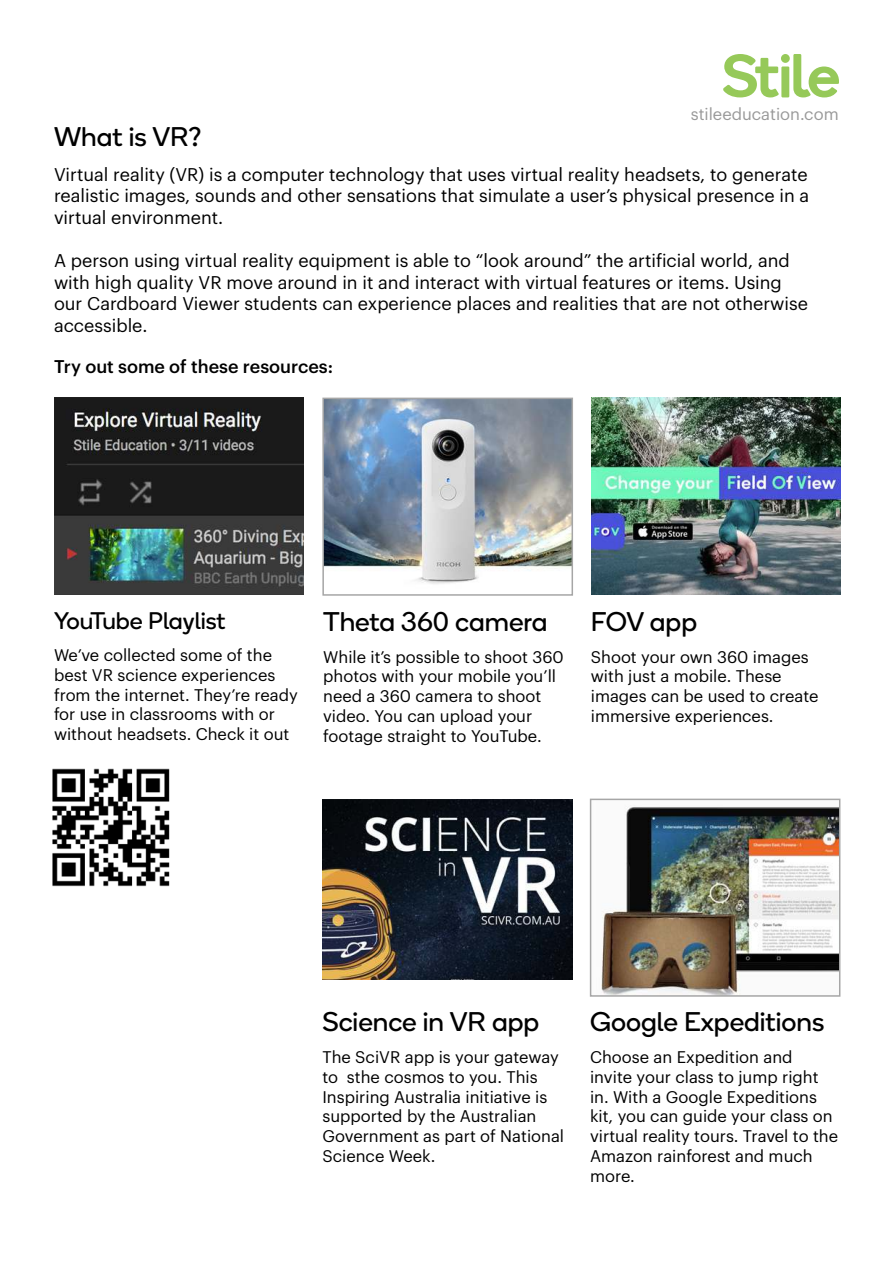
<style>
.page{position:relative;width:893px;height:1263px;background:#fff}
.page>*{position:absolute;margin:0;border:0;box-sizing:border-box;transform-origin:0 0}
.t1{font:27px "Boing";color:#000}
.t2{font:24px "Boing";color:#000}
.t3{font:18px/21.6px "Graphik";color:#000;text-align:justify}
.t4{font:500 18px "Graphik";color:#000}
.t5{font:16.5px/19.8px "Graphik";color:#000}
.t6{font:16.5px "Graphik";color:#999}
</style>
<div class="page">
<div style="left:781px;top:54px;width:9px;height:9px;background:#96c959;border-radius:50%"></div>
<div style="left:781px;top:66px;width:8px;height:31px;background:#96c959"></div>
<svg style="left:723px;top:54px;width:56px;height:43px"></svg>
<svg style="left:793px;top:54px;width:46px;height:43px"></svg>
<img style="left:325px;top:401px;width:245px;height:183px">
<div style="left:322px;top:398px;width:251px;height:198px;border:2px solid #a6a6a6"></div>
<img style="left:591px;top:398px;width:249px;height:196px">
<img style="left:54px;top:398px;width:249px;height:196px">
<img style="left:323px;top:799px;width:249px;height:180px">
<img style="left:601px;top:807px;width:236px;height:187px">
<div style="left:590px;top:799px;width:250px;height:198px;border:2px solid #a6a6a6"></div>
<img style="left:52px;top:768px;width:118px;height:119px">
<p class="t6" style="left:691px;top:107px;width:149px">stileeducation.com</p>
<h1 class="t1" style="left:54px;top:127px;width:149px">What is VR?</h1>
<p class="t3" style="left:54px;top:165px;width:757px">Virtual reality (VR) is a computer technology that uses virtual reality headsets, to generate realistic images, sounds and other sensations that simulate a user’s physical presence in a virtual environment.</p>
<p class="t3" style="left:54px;top:251px;width:755px;text-align:left">A person using virtual reality equipment is able to “look around” the artificial world, and with high quality VR move around in it and interact with virtual features or items. Using our Cardboard Viewer students can experience places and realities that are not otherwise accessible.</p>
<p class="t4" style="left:54px;top:359px;width:281px">Try out some of these resources:</p>
<h2 class="t2" style="left:54px;top:612px;width:173px">YouTube Playlist</h2>
<p class="t5" style="left:54px;top:646px;width:245px">We’ve collected some of the best VR science experiences from the internet. They’re ready for use in classrooms with or without headsets. Check it out</p>
<h1 class="t1" style="left:323px;top:611px;width:226px">Theta 360 camera</h1>
<p class="t5" style="left:323px;top:648px;width:242px">While it’s possible to shoot 360 photos with your mobile you’ll need a 360 camera to shoot video. You can upload your footage straight to YouTube.</p>
<h1 class="t1" style="left:591px;top:611px;width:108px">FOV app</h1>
<p class="t5" style="left:591px;top:648px;width:229px">Shoot your own 360 images with just a mobile. These images can be used to create immersive experiences.</p>
<h1 class="t1" style="left:322px;top:1012px;width:218px">Science in VR app</h1>
<p class="t5" style="left:322px;top:1048px;width:243px">The SciVR app is your gateway to sthe cosmos to you. This<br>Inspiring Australia initiative is supported by the Australian<br>Government as part of National<br>Science Week.</p>
<h1 class="t1" style="left:590px;top:1012px;width:236px">Google Expeditions</h1>
<p class="t5" style="left:590px;top:1048px;width:250px">Choose an Expedition and invite your class to jump right in. With a Google Expeditions kit, you can guide your class on virtual reality tours. Travel to the<br>Amazon rainforest and much more.</p>
</div>
